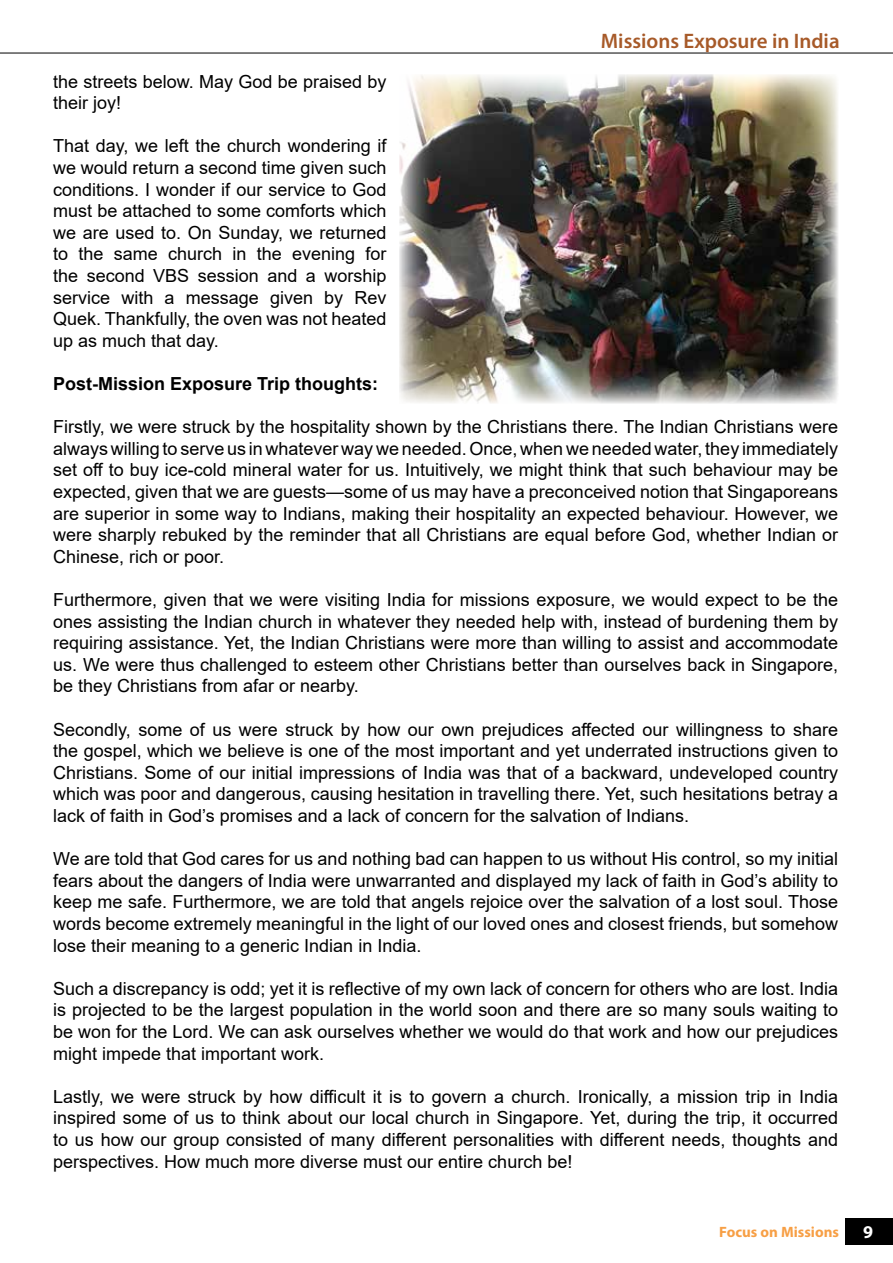
<style>
.page{position:relative;width:893px;height:1263px;background:#fff}
.page>*{position:absolute;margin:0;border:0;box-sizing:border-box;transform-origin:0 0}
.t1{font:600 21px "Myriad Pro";color:#a75a29}
.t2{font:18px/21.6px "Arial";color:#000;text-align:justify}
.t3{font:700 18px "Arial";color:#000}
.t4{font:700 18px "Myriad Pro";color:#fff}
.t5{font:700 15px "Myriad Pro";color:#f79f45}
</style>
<div class="page">
<svg style="left:0;top:52px;width:893px;height:1px"></svg>
<div style="left:846px;top:1218px;width:47px;height:27px;background:#000"></div>
<img style="left:399px;top:74px;width:439px;height:330px">
<p class="t1" style="left:601px;top:28px;width:240px">Missions Exposure in India</p>
<p class="t2" style="left:53px;top:70px;width:335px">the streets below. May God be praised by their joy!</p>
<p class="t2" style="left:53px;top:135px;width:335px">That day, we left the church wondering if we would return a second time given such conditions. I wonder if our service to God must be attached to some comforts which we are used to. On Sunday, we returned to the same church in the evening for the second VBS session and a worship service with a message given by Rev Quek. Thankfully, the oven was not heated up as much that day.</p>
<p class="t3" style="left:53px;top:371px;width:327px">Post-Mission Exposure Trip thoughts:</p>
<p class="t2" style="left:53px;top:416px;width:786px">Firstly, we were struck by the hospitality shown by the Christians there. The Indian Christians were always willing to serve us in whatever way we needed. Once, when we needed water, they immediately set off to buy ice-cold mineral water for us. Intuitively, we might think that such behaviour may be expected, given that we are guests—some of us may have a preconceived notion that Singaporeans are superior in some way to Indians, making their hospitality an expected behaviour. However, we were sharply rebuked by the reminder that all Christians are equal before God, whether Indian or Chinese, rich or poor.</p>
<p class="t2" style="left:53px;top:589px;width:786px">Furthermore, given that we were visiting India for missions exposure, we would expect to be the ones assisting the Indian church in whatever they needed help with, instead of burdening them by requiring assistance. Yet, the Indian Christians were more than willing to assist and accommodate us. We were thus challenged to esteem other Christians better than ourselves back in Singapore, be they Christians from afar or nearby.</p>
<p class="t2" style="left:53px;top:718px;width:786px">Secondly, some of us were struck by how our own prejudices affected our willingness to share the gospel, which we believe is one of the most important and yet underrated instructions given to Christians. Some of our initial impressions of India was that of a backward, undeveloped country which was poor and dangerous, causing hesitation in travelling there. Yet, such hesitations betray a lack of faith in God’s promises and a lack of concern for the salvation of Indians.</p>
<p class="t2" style="left:53px;top:848px;width:786px">We are told that God cares for us and nothing bad can happen to us without His control, so my initial fears about the dangers of India were unwarranted and displayed my lack of faith in God’s ability to keep me safe. Furthermore, we are told that angels rejoice over the salvation of a lost soul. Those words become extremely meaningful in the light of our loved ones and closest friends, but somehow lose their meaning to a generic Indian in India.</p>
<p class="t2" style="left:53px;top:977px;width:786px">Such a discrepancy is odd; yet it is reflective of my own lack of concern for others who are lost. India is projected to be the largest population in the world soon and there are so many souls waiting to be won for the Lord. We can ask ourselves whether we would do that work and how our prejudices might impede that important work.</p>
<p class="t2" style="left:53px;top:1085px;width:786px">Lastly, we were struck by how difficult it is to govern a church. Ironically, a mission trip in India inspired some of us to think about our local church in Singapore. Yet, during the trip, it occurred to us how our group consisted of many different personalities with different needs, thoughts and perspectives. How much more diverse must our entire church be!</p>
<p class="t5" style="left:719px;top:1222px;width:121px">Focus on Missions</p>
<p class="t4" style="left:863px;top:1220px;width:11px">9</p>
</div>
